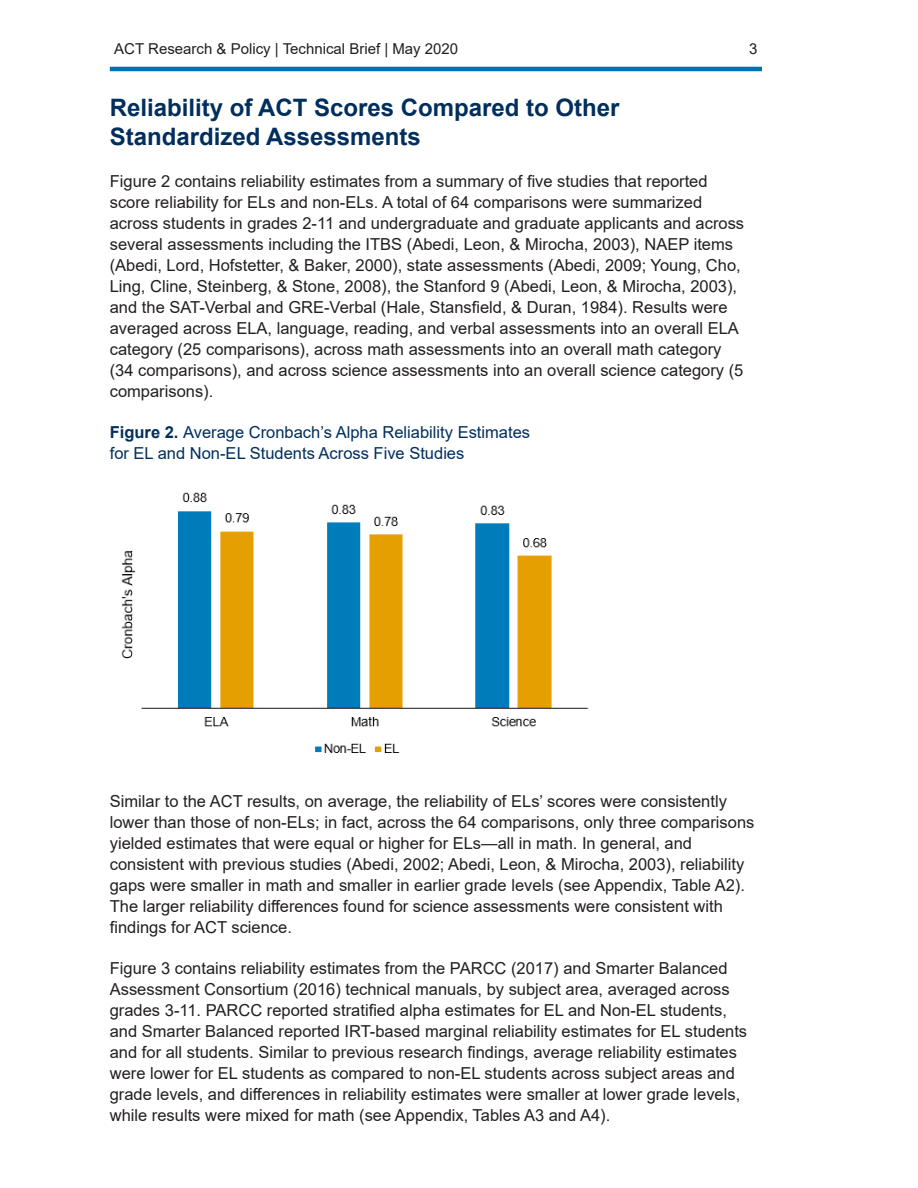
<style>
.page{position:relative;width:918px;height:1188px;background:#fff}
.page>*{position:absolute;margin:0;border:0;box-sizing:border-box;transform-origin:0 0}
.t1{font:700 24px/28.8px "Arial";color:#002e5d}
.t2{font:16.5px/21px "Arial";color:#231f20}
.t3{font:16.5px/21px "Arial";color:#002e5d}
.t4{font:15px "Arial";color:#231f20}
.s1{font-weight:700}
</style>
<div class="page">
<img style="left:121px;top:492px;width:468px;height:261px">
<hr style="left:110px;top:67px;width:652px;height:4px;background:#0072b2">
<p class="t4" style="left:114px;top:38px;width:346px">ACT Research &amp; Policy | Technical Brief | May 2020</p>
<p class="t4" style="left:749px;top:38px;width:10px">3</p>
<h1 class="t1" style="left:110px;top:94px;width:511px">Reliability of ACT Scores Compared to Other<br>Standardized Assessments</h1>
<p class="t2" style="left:110px;top:170px;width:636px">Figure 2 contains reliability estimates from a summary of five studies that reported score reliability for ELs and non-ELs. A total of 64 comparisons were summarized across students in grades 2-11 and undergraduate and graduate applicants and across several assessments including the ITBS (Abedi, Leon, &amp; Mirocha, 2003), NAEP items (Abedi, Lord, Hofstetter, &amp; Baker, 2000), state assessments (Abedi, 2009; Young, Cho, Ling, Cline, Steinberg, &amp; Stone, 2008), the Stanford 9 (Abedi, Leon, &amp; Mirocha, 2003), and the SAT-Verbal and GRE-Verbal (Hale, Stansfield, &amp; Duran, 1984). Results were averaged across ELA, language, reading, and verbal assessments into an overall ELA category (25 comparisons), across math assessments into an overall math category (34 comparisons), and across science assessments into an overall science category (5 comparisons).</p>
<p class="t3" style="left:110px;top:421px;width:422px"><span class="s1">Figure 2.</span> Average Cronbach’s Alpha Reliability Estimates for EL and Non-EL Students Across Five Studies</p>
<p class="t2" style="left:110px;top:790px;width:646px">Similar to the ACT results, on average, the reliability of ELs’ scores were consistently lower than those of non-ELs; in fact, across the 64 comparisons, only three comparisons yielded estimates that were equal or higher for ELs—all in math. In general, and consistent with previous studies (Abedi, 2002; Abedi, Leon, &amp; Mirocha, 2003), reliability gaps were smaller in math and smaller in earlier grade levels (see Appendix, Table A2).<br>The larger reliability differences found for science assessments were consistent with findings for ACT science.</p>
<p class="t2" style="left:110px;top:958px;width:639px">Figure 3 contains reliability estimates from the PARCC (2017) and Smarter Balanced Assessment Consortium (2016) technical manuals, by subject area, averaged across grades 3-11. PARCC reported stratified alpha estimates for EL and Non-EL students, and Smarter Balanced reported IRT-based marginal reliability estimates for EL students and for all students. Similar to previous research findings, average reliability estimates were lower for EL students as compared to non-EL students across subject areas and grade levels, and differences in reliability estimates were smaller at lower grade levels, while results were mixed for math (see Appendix, Tables A3 and A4).</p>
</div>
